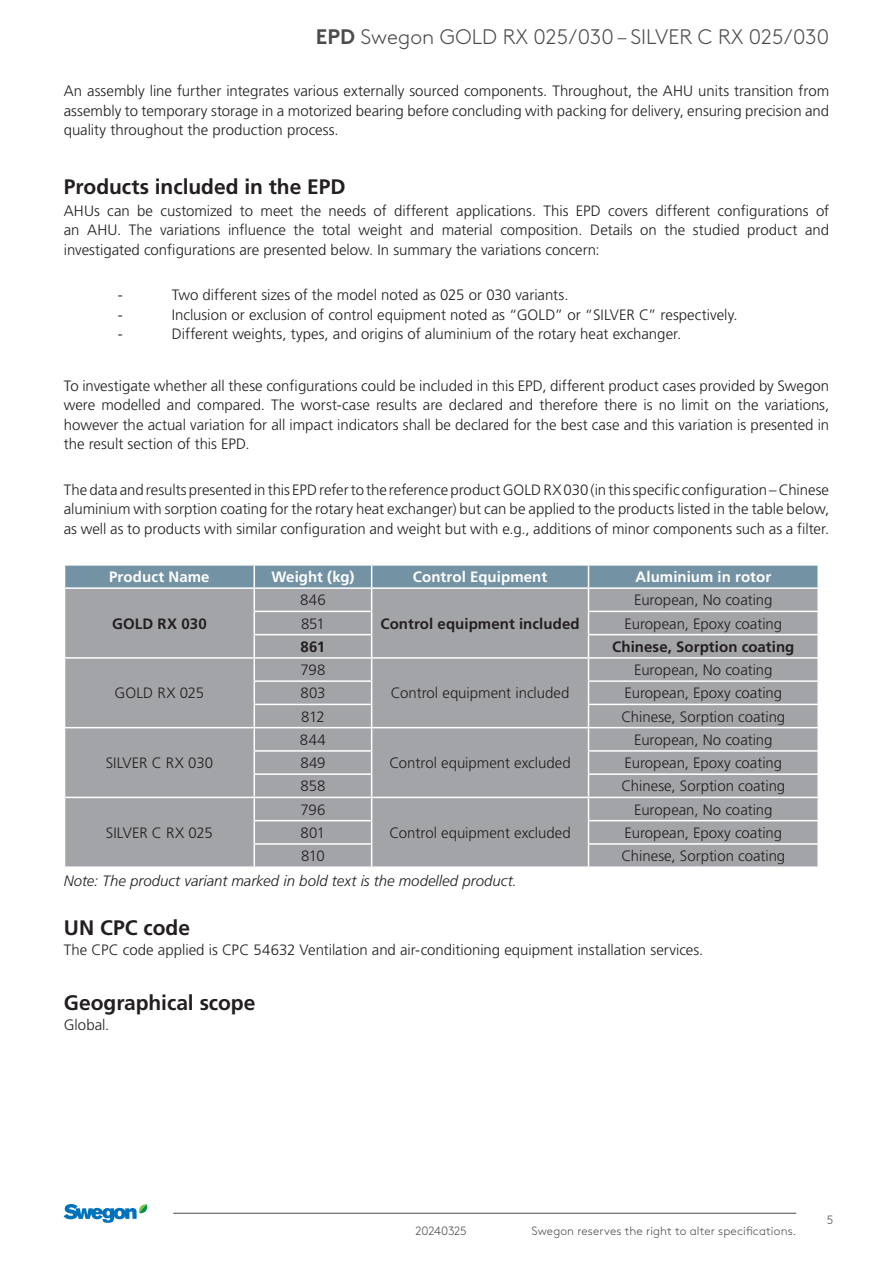
<style>
.page{position:relative;width:893px;height:1263px;background:#fff}
.page>*{position:absolute;margin:0;border:0;box-sizing:border-box;transform-origin:0 0}
.Headline_-_14_pkt{font:700 21px "Frutiger LT Pro";color:#231f20}
.t1{font:300 21px "Swegon Brown";color:#4b4c4d}
.Body_text{font:300 15px/19.5px "Frutiger LT Pro";color:#231f20;text-align:justify}
.Body_text-2{font:700 15px "Frutiger LT Pro";letter-spacing:.005em;color:#231f20}
.Body_text-3{font:italic 300 15px "Frutiger LT Pro";color:#231f20}
.Body_text-4{font:700 15px "Frutiger LT Pro";letter-spacing:.005em;color:#fff}
.t2{font:300 12px "Swegon Brown";letter-spacing:.005em;color:#4b4c4d}
.t3{font:300 12px "Swegon Brown";letter-spacing:-.015em;color:#4b4c4d}
.s1{font-weight:700}
</style>
<div class="page">
<hr style="left:173px;top:1213px;width:623px;height:1px;background:#4b4c4d">
<svg style="left:64px;top:1204px;width:84px;height:19px"></svg>
<svg style="left:64px;top:565px;width:754px;height:301px;background:#a4a7ac"></svg>
<hr style="left:817px;top:845px;width:2px;height:21px;background:#fff">
<h1 class="t1" style="left:316px;top:22px;width:515px"><span class="s1">EPD</span> Swegon GOLD RX 025/030 – SILVER C RX 025/030</h1>
<p class="Body_text" style="left:64px;top:81px;width:767px">An assembly line further integrates various externally sourced components. Throughout, the AHU units transition from assembly to temporary storage in a motorized bearing before concluding with packing for delivery, ensuring precision and quality throughout the production process.</p>
<p class="Headline_-_14_pkt" style="left:64px;top:174px;width:283px">Products included in the EPD</p>
<p class="Body_text" style="left:64px;top:201px;width:767px">AHUs can be customized to meet the needs of different applications. This EPD covers different configurations of an AHU. The variations influence the total weight and material composition. Details on the studied product and investigated configurations are presented below. In summary the variations concern:</p>
<p class="Body_text" style="left:118px;top:285px;width:6px">-</p>
<p class="Body_text" style="left:172px;top:285px;width:398px">Two different sizes of the model noted as 025 or 030 variants.</p>
<p class="Body_text" style="left:118px;top:305px;width:6px">-</p>
<p class="Body_text" style="left:172px;top:305px;width:567px">Inclusion or exclusion of control equipment noted as “GOLD” or “SILVER C” respectively.</p>
<p class="Body_text" style="left:118px;top:324px;width:6px">-</p>
<p class="Body_text" style="left:172px;top:324px;width:511px">Different weights, types, and origins of aluminium of the rotary heat exchanger.</p>
<p class="Body_text" style="left:64px;top:376px;width:767px">To investigate whether all these configurations could be included in this EPD, different product cases provided by Swegon were modelled and compared. The worst-case results are declared and therefore there is no limit on the variations, however the actual variation for all impact indicators shall be declared for the best case and this variation is presented in the result section of this EPD.</p>
<p class="Body_text" style="left:64px;top:480px;width:767px">The data and results presented in this EPD refer to the reference product GOLD RX 030 (in this specific configuration – Chinese aluminium with sorption coating for the rotary heat exchanger) but can be applied to the products listed in the table below, as well as to products with similar configuration and weight but with e.g., additions of minor components such as a filter.</p>
<p class="Body_text-4" style="left:109px;top:568px;width:102px">Product Name</p>
<p class="Body_text-4" style="left:271px;top:568px;width:85px">Weight (kg)</p>
<p class="Body_text-4" style="left:413px;top:568px;width:136px">Control Equipment</p>
<p class="Body_text-4" style="left:636px;top:568px;width:137px">Aluminium in rotor</p>
<p class="Body_text-2" style="left:112px;top:614px;width:96px">GOLD RX 030</p>
<p class="Body_text" style="left:634px;top:590px;width:140px">European, No coating</p>
<p class="Body_text" style="left:300px;top:590px;width:27px">846</p>
<p class="Body_text-2" style="left:380px;top:614px;width:201px">Control equipment included</p>
<p class="Body_text" style="left:301px;top:614px;width:25px">851</p>
<p class="Body_text" style="left:625px;top:614px;width:159px">European, Epoxy coating</p>
<p class="Body_text-2" style="left:301px;top:638px;width:26px">861</p>
<p class="Body_text-2" style="left:612px;top:638px;width:184px">Chinese, Sorption coating</p>
<p class="Body_text" style="left:115px;top:683px;width:91px">GOLD RX 025</p>
<p class="Body_text" style="left:106px;top:753px;width:109px">SILVER C RX 030</p>
<p class="Body_text" style="left:300px;top:660px;width:26px">798</p>
<p class="Body_text" style="left:634px;top:660px;width:140px">European, No coating</p>
<p class="Body_text" style="left:391px;top:683px;width:180px">Control equipment included</p>
<p class="Body_text" style="left:300px;top:683px;width:27px">803</p>
<p class="Body_text" style="left:625px;top:683px;width:159px">European, Epoxy coating</p>
<p class="Body_text" style="left:301px;top:707px;width:25px">812</p>
<p class="Body_text" style="left:621px;top:707px;width:165px">Chinese, Sorption coating</p>
<p class="Body_text" style="left:300px;top:730px;width:27px">844</p>
<p class="Body_text" style="left:634px;top:730px;width:140px">European, No coating</p>
<p class="Body_text" style="left:389px;top:753px;width:183px">Control equipment excluded</p>
<p class="Body_text" style="left:300px;top:753px;width:27px">849</p>
<p class="Body_text" style="left:625px;top:753px;width:159px">European, Epoxy coating</p>
<p class="Body_text" style="left:300px;top:776px;width:26px">858</p>
<p class="Body_text" style="left:621px;top:776px;width:165px">Chinese, Sorption coating</p>
<p class="Body_text" style="left:300px;top:800px;width:26px">796</p>
<p class="Body_text" style="left:634px;top:800px;width:140px">European, No coating</p>
<p class="Body_text" style="left:389px;top:823px;width:183px">Control equipment excluded</p>
<p class="Body_text" style="left:301px;top:823px;width:26px">801</p>
<p class="Body_text" style="left:625px;top:823px;width:159px">European, Epoxy coating</p>
<p class="Body_text" style="left:301px;top:846px;width:25px">810</p>
<p class="Body_text" style="left:621px;top:846px;width:165px">Chinese, Sorption coating</p>
<p class="Body_text-3" style="left:64px;top:872px;width:454px">Note: The product variant marked in bold text is the modelled product.</p>
<p class="Headline_-_14_pkt" style="left:64px;top:915px;width:128px">UN CPC code</p>
<p class="Body_text" style="left:64px;top:940px;width:641px">The CPC code applied is CPC 54632 Ventilation and air-conditioning equipment installation services.</p>
<p class="Headline_-_14_pkt" style="left:64px;top:990px;width:193px">Geographical scope</p>
<p class="Body_text" style="left:64px;top:1015px;width:47px">Global.</p>
<p class="Body_text" style="left:106px;top:823px;width:108px">SILVER C RX 025</p>
<p class="t3" style="left:416px;top:1221px;width:53px">20240325</p>
<p class="t2" style="left:532px;top:1221px;width:266px">Swegon reserves the right to alter specifications.</p>
<p class="t2" style="left:827px;top:1211px;width:8px">5</p>
</div>
